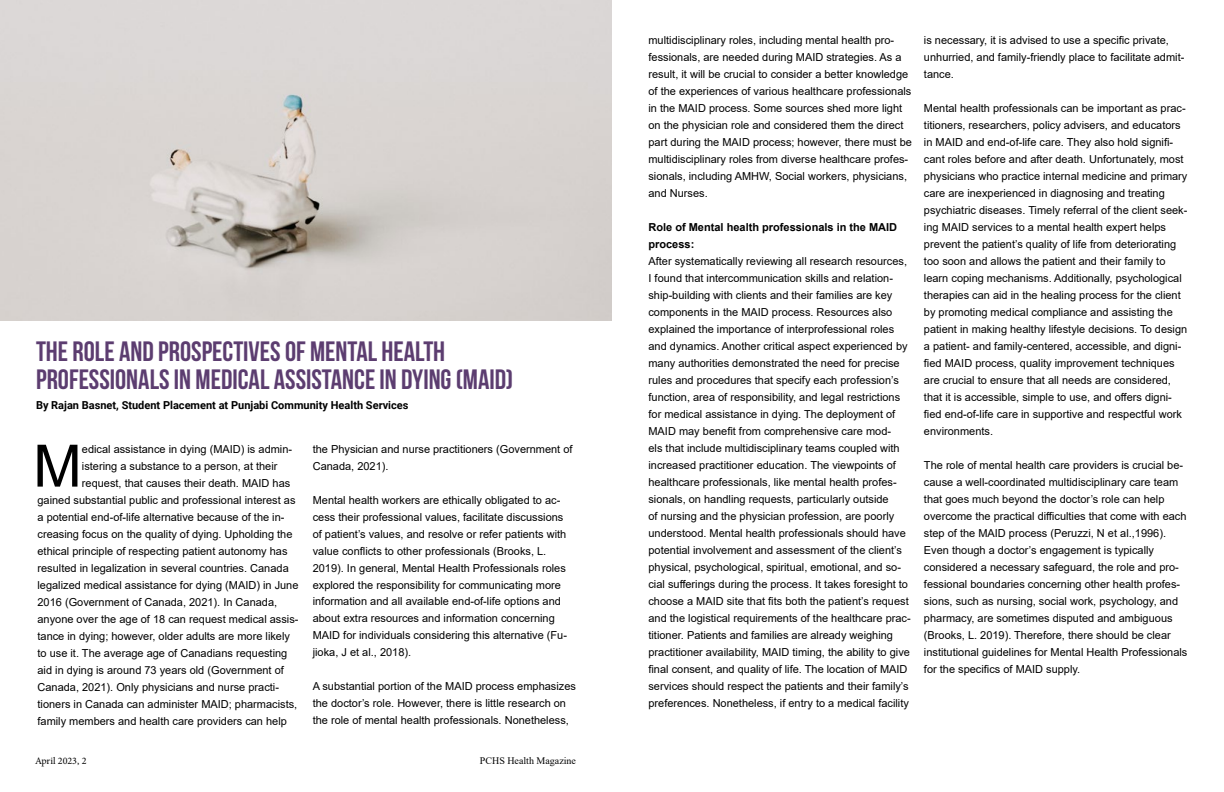
<style>
.page{position:relative;width:1224px;height:792px;background:#fff}
.page>*{position:absolute;margin:0;border:0;box-sizing:border-box;transform-origin:0 0}
.t1{font:58.5px "Arial";color:#000}
.t2{font:700 28px/28px "Bebas Neue";color:#5c3d70}
.t3{font:11px/17px "Arial";color:#000}
.t4{font:700 11px "Roboto";color:#000}
.t5{font:700 11px/17px "Arial";color:#000}
.t6{font:10px "Times New Roman";color:#000}
.t7{font:10px "Minion Pro";color:#000}
</style>
<div class="page">
<img style="left:0;top:0;width:612px;height:320px">
<h2 class="t2" style="left:36px;top:337px;width:479px">THE ROLE AND PROSPECTIVES OF MENTAL HEALTH<br>PROFESSIONALS IN MEDICAL ASSISTANCE IN DYING (MAID)</h2>
<p class="t4" style="left:36px;top:397px;width:374px">By Rajan Basnet, Student Placement at Punjabi Community Health Services</p>
<h1 class="t1" style="left:33px;top:426px;width:50px">M</h1>
<p class="t3" style="left:82px;top:440px;width:212px">edical assistance in dying (MAID) is admin-</p>
<p class="t3" style="left:313px;top:440px;width:261px">the Physician and nurse practitioners (Government of<br>Canada, 2021).</p>
<p class="t3" style="left:313px;top:491px;width:256px">Mental health workers are ethically obligated to ac&shy;cess their professional values, facilitate discussions of patient’s values, and resolve or refer patients with value conflicts to other professionals (Brooks, L.<br>2019). In general, Mental Health Professionals roles explored the responsibility for communicating more information and all available end-of-life options and about extra resources and information concerning MAID for individuals considering this alternative (Fu&shy;jioka, J et al., 2018).</p>
<p class="t3" style="left:313px;top:678px;width:265px">A substantial portion of the MAID process emphasizes the doctor’s role. However, there is little research on the role of mental health professionals. Nonetheless,</p>
<p class="t3" style="left:82px;top:457px;width:197px">istering a substance to a person, at their</p>
<p class="t3" style="left:82px;top:474px;width:210px">request, that causes their death. MAID has</p>
<p class="t3" style="left:38px;top:491px;width:260px">gained substantial public and professional interest as</p>
<p class="t3" style="left:38px;top:508px;width:249px">a potential end-of-life alternative because of the in-</p>
<p class="t3" style="left:38px;top:525px;width:256px">creasing focus on the quality of dying. Upholding the</p>
<p class="t3" style="left:38px;top:542px;width:252px">ethical principle of respecting patient autonomy has</p>
<p class="t3" style="left:38px;top:559px;width:253px">resulted in legalization in several countries. Canada</p>
<p class="t3" style="left:38px;top:576px;width:263px">legalized medical assistance for dying (MAID) in June</p>
<p class="t3" style="left:38px;top:593px;width:241px">2016 (Government of Canada, 2021). In Canada,</p>
<p class="t3" style="left:38px;top:610px;width:263px">anyone over the age of 18 can request medical assis-</p>
<p class="t3" style="left:38px;top:627px;width:254px">tance in dying; however, older adults are more likely</p>
<p class="t3" style="left:38px;top:644px;width:251px">to use it. The average age of Canadians requesting</p>
<p class="t3" style="left:38px;top:661px;width:248px">aid in dying is around 73 years old (Government of</p>
<p class="t3" style="left:38px;top:678px;width:243px">Canada, 2021). Only physicians and nurse practi-</p>
<p class="t3" style="left:38px;top:695px;width:261px">tioners in Canada can administer MAID; pharmacists,</p>
<p class="t3" style="left:38px;top:712px;width:251px">family members and health care providers can help</p>
<p class="t7" style="left:35px;top:754px;width:53px">April 2023, 2</p>
<p class="t6" style="left:480px;top:753px;width:98px">PCHS Health Magazine</p>
<p class="t3" style="left:648px;top:31px;width:265px">multidisciplinary roles, including mental health pro&shy;fessionals, are needed during MAID strategies. As a result, it will be crucial to consider a better knowledge of the experiences of various healthcare professionals in the MAID process. Some sources shed more light on the physician role and considered them the direct part during the MAID process; however, there must be multidisciplinary roles from diverse healthcare profes&shy;sionals, including AMHW, Social workers, physicians, and Nurses.</p>
<p class="t5" style="left:648px;top:219px;width:250px">Role of Mental health professionals in the MAID process:</p>
<p class="t3" style="left:648px;top:252px;width:264px">After systematically reviewing all research resources, I found that intercommunication skills and relation&shy;ship-building with clients and their families are key components in the MAID process. Resources also explained the importance of interprofessional roles and dynamics. Another critical aspect experienced by many authorities demonstrated the need for precise rules and procedures that specify each profession’s function, area of responsibility, and legal restrictions for medical assistance in dying. The deployment of MAID may benefit from comprehensive care mod-<br>els that include multidisciplinary teams coupled with increased practitioner education. The viewpoints of healthcare professionals, like mental health profes&shy;sionals, on handling requests, particularly outside<br>of nursing and the physician profession, are poorly understood. Mental health professionals should have potential involvement and assessment of the client’s physical, psychological, spiritual, emotional, and so&shy;cial sufferings during the process. It takes foresight to choose a MAID site that fits both the patient’s request and the logistical requirements of the healthcare prac&shy;titioner. Patients and families are already weighing practitioner availability, MAID timing, the ability to give final consent, and quality of life. The location of MAID services should respect the patients and their family’s preferences. Nonetheless, if entry to a medical facility</p>
<p class="t3" style="left:924px;top:31px;width:262px">is necessary, it is advised to use a specific private, unhurried, and family-friendly place to facilitate admit&shy;tance.</p>
<p class="t3" style="left:924px;top:99px;width:265px">Mental health professionals can be important as prac&shy;titioners, researchers, policy advisers, and educators in MAID and end-of-life care. They also hold signifi&shy;cant roles before and after death. Unfortunately, most physicians who practice internal medicine and primary care are inexperienced in diagnosing and treating psychiatric diseases. Timely referral of the client seek&shy;ing MAID services to a mental health expert helps prevent the patient’s quality of life from deteriorating too soon and allows the patient and their family to learn coping mechanisms. Additionally, psychological therapies can aid in the healing process for the client by promoting medical compliance and assisting the patient in making healthy lifestyle decisions. To design a patient- and family-centered, accessible, and digni&shy;fied MAID process, quality improvement techniques are crucial to ensure that all needs are considered, that it is accessible, simple to use, and offers digni&shy;fied end-of-life care in supportive and respectful work environments.</p>
<p class="t3" style="left:924px;top:456px;width:265px">The role of mental health care providers is crucial be&shy;cause a well-coordinated multidisciplinary care team that goes much beyond the doctor’s role can help overcome the practical difficulties that come with each step of the MAID process (Peruzzi, N et al.,1996).<br>Even though a doctor’s engagement is typically considered a necessary safeguard, the role and pro&shy;fessional boundaries concerning other health profes&shy;sions, such as nursing, social work, psychology, and pharmacy, are sometimes disputed and ambiguous (Brooks, L. 2019). Therefore, there should be clear institutional guidelines for Mental Health Professionals for the specifics of MAID supply.</p>
</div>
